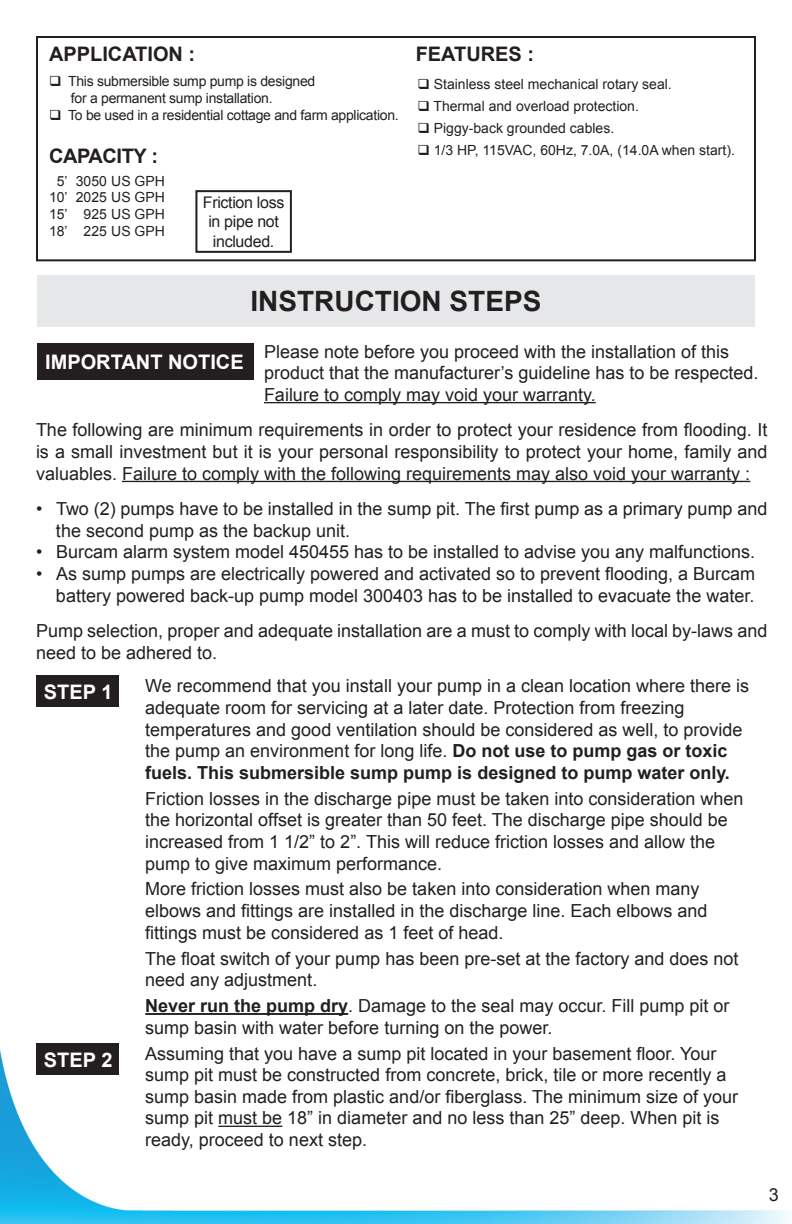
<style>
.page{position:relative;width:792px;height:1224px;background:#fff}
.page>*{position:absolute;margin:0;border:0;box-sizing:border-box;transform-origin:0 0}
.t1{font:700 28px "Arial";color:#231f20}
.t2{font:700 20px "Arial";color:#fff}
.Style_de_paragraphe_1{font:700 20px "Arial";color:#231f20}
.Style_de_paragraphe_1-2{font:700 20px "Arial";letter-spacing:-.02em;color:#231f20}
.Texte{font:18px/21.6px "Arial";color:#231f20}
.Texte_1{font:18px/21.6px "Arial";color:#231f20}
.t3{font:16px/19.2px "Arial";letter-spacing:-.02em;color:#231f20;text-align:center}
.Style_de_paragraphe_1-3{font:14px "Arial";color:#231f20}
.Style_de_paragraphe_1-4{font:14px/16.8px "Arial";letter-spacing:-.02em;color:#231f20}
.Capacité{font:14px/16.8px "Arial";color:#231f20}
.s1{font-weight:700}
</style>
<div class="page">
<img style="left:0;top:1049px;width:789px;height:175px">
<hr style="left:264px;top:402px;width:332px;height:1px;background:#231f20">
<hr style="left:122px;top:481px;width:628px;height:1px;background:#231f20">
<div style="left:36px;top:675px;width:83px;height:32px;background:#231f20"></div>
<div style="left:37px;top:275px;width:718px;height:52px;background:#e6e7e9"></div>
<div style="left:36px;top:36px;width:720px;height:225px;border:2px solid #231f20"></div>
<div style="left:37px;top:343px;width:216px;height:36px;background:#231f20"></div>
<hr style="left:145px;top:1013px;width:203px;height:2px;background:#231f20">
<hr style="left:218px;top:1126px;width:64px;height:1px;background:#231f20">
<div style="left:36px;top:1043px;width:83px;height:32px;background:#231f20"></div>
<div style="left:195px;top:190px;width:97px;height:63px;border:2px solid #231f20"></div>
<p class="Style_de_paragraphe_1" style="left:49px;top:40px;width:148px">APPLICATION :</p>
<p class="Style_de_paragraphe_1" style="left:416px;top:40px;width:120px">FEATURES :</p>
<p class="Style_de_paragraphe_1-4" style="left:71px;top:73px;width:246px;text-indent:-22px">❑ This submersible sump pump is designed for a permanent sump installation.</p>
<p class="Style_de_paragraphe_1-4" style="left:49px;top:107px;width:351px">❑ To be used in a residential cottage and farm application.</p>
<p class="Style_de_paragraphe_1-2" style="left:49px;top:143px;width:110px">CAPACITY :</p>
<p class="Capacité" style="left:57px;top:172px;width:110px">5’ 3050 US GPH</p>
<p class="Capacité" style="left:49px;top:189px;width:117px">10’ 2025 US GPH</p>
<p class="Capacité" style="left:49px;top:206px;width:117px">15’ 925 US GPH<br>18’ 225 US GPH</p>
<p class="Style_de_paragraphe_1-3" style="left:417px;top:75px;width:256px">❑ Stainless steel mechanical rotary seal.</p>
<p class="Style_de_paragraphe_1-3" style="left:417px;top:97px;width:223px">❑ Thermal and overload protection.</p>
<p class="Style_de_paragraphe_1-3" style="left:417px;top:119px;width:198px">❑ Piggy-back grounded cables.</p>
<p class="Style_de_paragraphe_1-3" style="left:417px;top:141px;width:319px">❑ 1/3 HP, 115VAC, 60Hz, 7.0A, (14.0A when start).</p>
<p class="t3" style="left:203px;top:193px;width:83px">Friction loss in pipe not included.</p>
<p class="t1" style="left:251px;top:283px;width:292px">INSTRUCTION STEPS</p>
<p class="Texte_1" style="left:264px;top:341px;width:496px">Please note before you proceed with the installation of this product that the manufacturer’s guideline has to be respected.<br>Failure to comply may void your warranty.</p>
<p class="Texte" style="left:36px;top:419px;width:733px;text-align:justify">The following are minimum requirements in order to protect your residence from flooding. It is a small investment but it is your personal responsibility to protect your home, family and valuables. Failure to comply with the following requirements may also void your warranty :</p>
<p class="Texte" style="left:56px;top:498px;width:713px;text-indent:-20px">• Two (2) pumps have to be installed in the sump pit. The first pump as a primary pump and the second pump as the backup unit.</p>
<p class="Texte" style="left:36px;top:541px;width:721px">• Burcam alarm system model 450455 has to be installed to advise you any malfunctions.</p>
<p class="Texte" style="left:36px;top:563px;width:721px;text-align:right">• As sump pumps are electrically powered and activated so to prevent flooding, a Burcam battery powered back-up pump model 300403 has to be installed to evacuate the water.</p>
<p class="Texte" style="left:36px;top:620px;width:733px">Pump selection, proper and adequate installation are a must to comply with local by-laws and need to be adhered to.</p>
<p class="t2" style="left:44px;top:678px;width:70px">STEP 1</p>
<p class="t2" style="left:45px;top:349px;width:200px">IMPORTANT NOTICE</p>
<p class="Texte" style="left:145px;top:675px;width:605px">We recommend that you install your pump in a clean location where there is adequate room for servicing at a later date. Protection from freezing temperatures and good ventilation should be considered as well, to provide the pump an environment for long life. <span class="s1">Do not use to pump gas or toxic fuels. This submersible sump pump is designed to pump water only.</span></p>
<p class="Texte" style="left:145px;top:788px;width:600px">Friction losses in the discharge pipe must be taken into consideration when the horizontal offset is greater than 50 feet. The discharge pipe should be increased from 1 1/2” to 2”. This will reduce friction losses and allow the pump to give maximum performance.</p>
<p class="Texte" style="left:145px;top:879px;width:564px">More friction losses must also be taken into consideration when many elbows and fittings are installed in the discharge line. Each elbows and fittings must be considered as 1 feet of head.</p>
<p class="Texte" style="left:145px;top:948px;width:595px">The float switch of your pump has been pre-set at the factory and does not need any adjustment.</p>
<p class="Texte" style="left:145px;top:995px;width:586px"><span class="s1">Never run the pump dry</span>. Damage to the seal may occur. Fill pump pit or sump basin with water before turning on the power.</p>
<p class="Texte" style="left:145px;top:1043px;width:594px">Assuming that you have a sump pit located in your basement floor. Your sump pit must be constructed from concrete, brick, tile or more recently a sump basin made from plastic and/or fiberglass. The minimum size of your sump pit must be 18” in diameter and no less than 25” deep. When pit is ready, proceed to next step.</p>
<p class="t2" style="left:44px;top:1046px;width:70px">STEP 2</p>
<p class="Texte" style="left:769px;top:1184px;width:12px">3</p>
</div>
